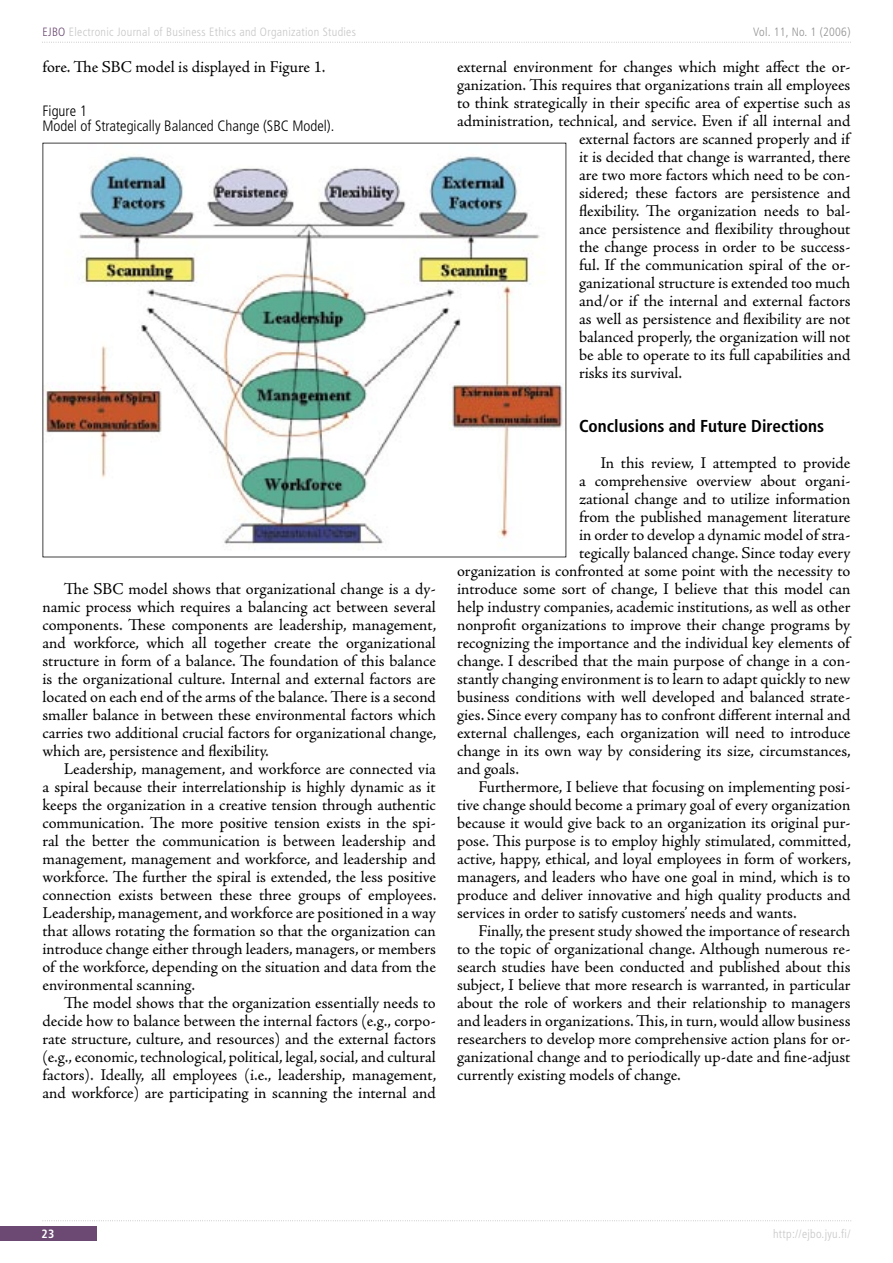
<style>
.page{position:relative;width:893px;height:1263px;background:#fff}
.page>*{position:absolute;margin:0;border:0;box-sizing:border-box;transform-origin:0 0}
.t1{font:700 condensed 17.25px "Frutiger";color:#000}
.t2{font:16.5px/18px "Adobe Jenson Pro";letter-spacing:-.005em;color:#000;text-align:justify}
.t3{font:300 condensed 15px/15px "Frutiger";color:#000}
.t4{font:300 condensed 12px "Frutiger";letter-spacing:.025em;color:#c7c7c8}
.t5{font:300 condensed 12px "Frutiger";letter-spacing:.025em;color:#919192}
.t6{font:700 condensed 12px "Frutiger";color:#fff}
.s1{color:#6b4972}
</style>
<div class="page">
<svg style="left:42px;top:42px;width:809px;height:1px"></svg>
<svg style="left:43px;top:1220px;width:808px;height:1px"></svg>
<div style="left:0;top:1226px;width:96px;height:15px;background:#6b4972"></div>
<img style="left:43px;top:143px;width:523px;height:414px">
<p class="t4" style="left:43px;top:25px;width:315px"><span class="s1">EJBO</span> Electronic Journal of Business Ethics and Organization Studies</p>
<p class="t5" style="left:753px;top:25px;width:99px">Vol. 11, No. 1 (2006)</p>
<p class="t2" style="left:43px;top:58px;width:284px">fore. The SBC model is displayed in Figure 1.</p>
<p class="t3" style="left:43px;top:104px;width:293px">Figure 1<br>Model of Strategically Balanced Change (SBC Model).</p>
<p class="t2" style="left:43px;top:580px;width:395px;text-indent:21px">The SBC model shows that organizational change is a dy&shy;namic process which requires a balancing act between several components. These components are leadership, management, and workforce, which all together create the organizational structure in form of a balance. The foundation of this balance is the organizational culture. Internal and external factors are located on each end of the arms of the balance. There is a second smaller balance in between these environmental factors which carries two additional crucial factors for organizational change, which are, persistence and flexibility.</p>
<p class="t2" style="left:43px;top:760px;width:395px;text-indent:21px">Leadership, management, and workforce are connected via a spiral because their interrelationship is highly dynamic as it keeps the organization in a creative tension through authentic communication. The more positive tension exists in the spi&shy;ral the better the communication is between leadership and management, management and workforce, and leadership and workforce. The further the spiral is extended, the less positive connection exists between these three groups of employees.<br>Leadership, management, and workforce are positioned in a way that allows rotating the formation so that the organization can introduce change either through leaders, managers, or members of the workforce, depending on the situation and data from the environmental scanning.</p>
<p class="t2" style="left:43px;top:994px;width:395px;text-indent:21px">The model shows that the organization essentially needs to decide how to balance between the internal factors (e.g., corpo&shy;rate structure, culture, and resources) and the external factors (e.g., economic, technological, political, legal, social, and cultural factors). Ideally, all employees (i.e., leadership, management, and workforce) are participating in scanning the internal and</p>
<p class="t2" style="left:457px;top:58px;width:395px">external environment for changes which might affect the or-</p>
<p class="t2" style="left:457px;top:76px;width:395px">ganization. This requires that organizations train all employees</p>
<p class="t2" style="left:457px;top:94px;width:395px">to think strategically in their specific area of expertise such as</p>
<p class="t2" style="left:457px;top:112px;width:395px">administration, technical, and service. Even if all internal and</p>
<p class="t2" style="left:579px;top:130px;width:272px">external factors are scanned properly and if</p>
<p class="t2" style="left:579px;top:148px;width:273px">it is decided that change is warranted, there</p>
<p class="t2" style="left:579px;top:166px;width:273px">are two more factors which need to be con-</p>
<p class="t2" style="left:579px;top:184px;width:273px">sidered; these factors are persistence and</p>
<p class="t2" style="left:579px;top:202px;width:273px">flexibility. The organization needs to bal-</p>
<p class="t2" style="left:579px;top:220px;width:273px">ance persistence and flexibility throughout</p>
<p class="t2" style="left:579px;top:238px;width:273px">the change process in order to be success-</p>
<p class="t2" style="left:579px;top:256px;width:273px">ful. If the communication spiral of the or-</p>
<p class="t2" style="left:579px;top:274px;width:273px">ganizational structure is extended too much</p>
<p class="t2" style="left:579px;top:292px;width:273px">and/or if the internal and external factors</p>
<p class="t2" style="left:579px;top:310px;width:273px">as well as persistence and flexibility are not</p>
<p class="t2" style="left:579px;top:328px;width:273px">balanced properly, the organization will not</p>
<p class="t2" style="left:579px;top:346px;width:273px">be able to operate to its full capabilities and</p>
<p class="t2" style="left:579px;top:364px;width:105px">risks its survival.</p>
<p class="t1" style="left:579px;top:416px;width:247px">Conclusions and Future Directions</p>
<p class="t2" style="left:600px;top:454px;width:252px">In this review, I attempted to provide</p>
<p class="t2" style="left:579px;top:472px;width:273px">a comprehensive overview about organi-</p>
<p class="t2" style="left:579px;top:490px;width:273px">zational change and to utilize information</p>
<p class="t2" style="left:579px;top:508px;width:273px">from the published management literature</p>
<p class="t2" style="left:579px;top:526px;width:273px">in order to develop a dynamic model of stra-</p>
<p class="t2" style="left:579px;top:544px;width:273px">tegically balanced change. Since today every</p>
<p class="t2" style="left:457px;top:562px;width:395px">organization is confronted at some point with the necessity to</p>
<p class="t2" style="left:457px;top:580px;width:395px">introduce some sort of change, I believe that this model can</p>
<p class="t2" style="left:457px;top:598px;width:395px">help industry companies, academic institutions, as well as other</p>
<p class="t2" style="left:457px;top:616px;width:395px">nonprofit organizations to improve their change programs by</p>
<p class="t2" style="left:457px;top:634px;width:394px">recognizing the importance and the individual key elements of</p>
<p class="t2" style="left:457px;top:652px;width:395px">change. I described that the main purpose of change in a con-</p>
<p class="t2" style="left:457px;top:670px;width:395px">stantly changing environment is to learn to adapt quickly to new</p>
<p class="t2" style="left:457px;top:688px;width:395px">business conditions with well developed and balanced strate-</p>
<p class="t2" style="left:457px;top:706px;width:395px">gies. Since every company has to confront different internal and</p>
<p class="t2" style="left:457px;top:724px;width:395px">external challenges, each organization will need to introduce</p>
<p class="t2" style="left:457px;top:742px;width:395px">change in its own way by considering its size, circumstances,</p>
<p class="t2" style="left:457px;top:760px;width:63px">and goals.</p>
<p class="t2" style="left:478px;top:778px;width:373px">Furthermore, I believe that focusing on implementing posi-</p>
<p class="t2" style="left:457px;top:796px;width:395px">tive change should become a primary goal of every organization</p>
<p class="t2" style="left:457px;top:814px;width:395px">because it would give back to an organization its original pur-</p>
<p class="t2" style="left:457px;top:832px;width:395px">pose. This purpose is to employ highly stimulated, committed,</p>
<p class="t2" style="left:457px;top:850px;width:395px">active, happy, ethical, and loyal employees in form of workers,</p>
<p class="t2" style="left:457px;top:868px;width:395px">managers, and leaders who have one goal in mind, which is to</p>
<p class="t2" style="left:457px;top:886px;width:395px">produce and deliver innovative and high quality products and</p>
<p class="t2" style="left:457px;top:904px;width:341px">services in order to satisfy customers’ needs and wants.</p>
<p class="t2" style="left:478px;top:922px;width:373px">Finally, the present study showed the importance of research</p>
<p class="t2" style="left:457px;top:940px;width:395px">to the topic of organizational change. Although numerous re-</p>
<p class="t2" style="left:457px;top:958px;width:395px">search studies have been conducted and published about this</p>
<p class="t2" style="left:457px;top:976px;width:395px">subject, I believe that more research is warranted, in particular</p>
<p class="t2" style="left:457px;top:994px;width:395px">about the role of workers and their relationship to managers</p>
<p class="t2" style="left:457px;top:1012px;width:395px">and leaders in organizations. This, in turn, would allow business</p>
<p class="t2" style="left:457px;top:1030px;width:395px">researchers to develop more comprehensive action plans for or-</p>
<p class="t2" style="left:457px;top:1048px;width:395px">ganizational change and to periodically up-date and fine-adjust</p>
<p class="t2" style="left:457px;top:1066px;width:225px">currently existing models of change.</p>
<p class="t6" style="left:42px;top:1227px;width:14px">23</p>
<p class="t4" style="left:773px;top:1227px;width:79px">http://ejbo.jyu.fi/</p>
</div>
